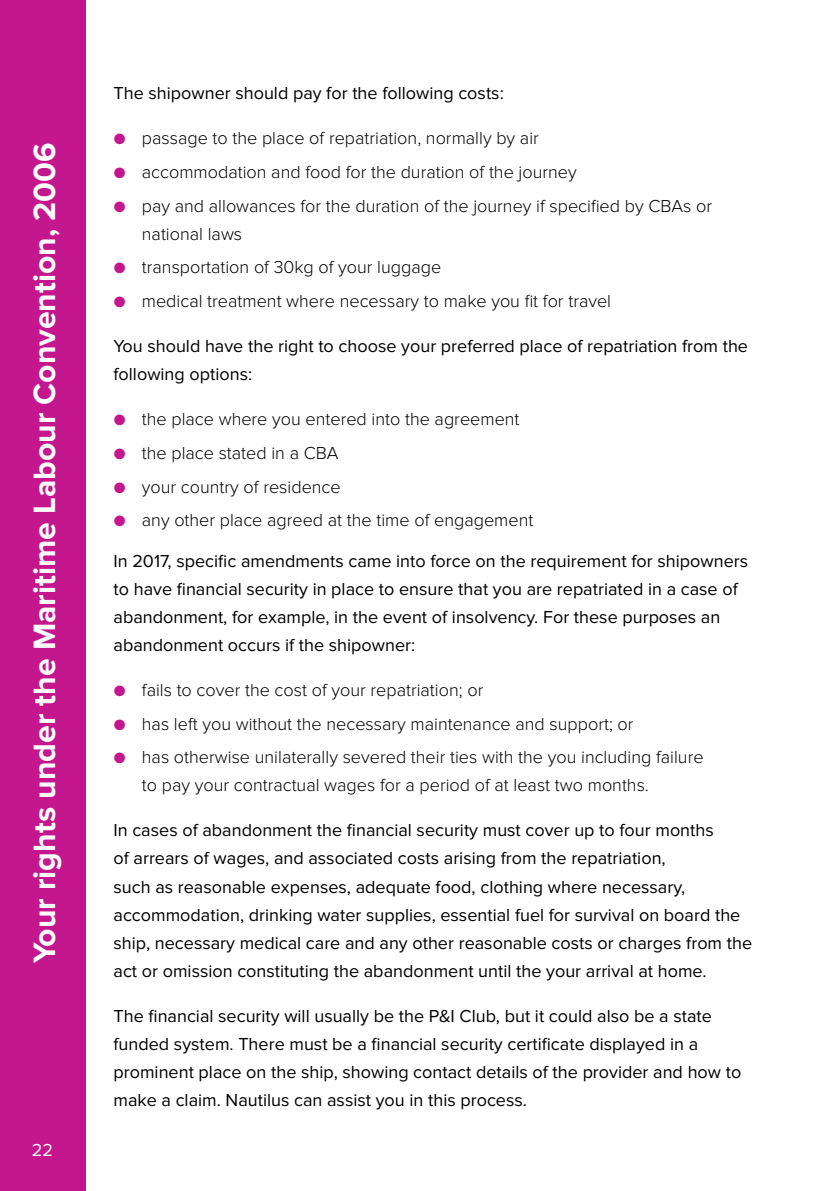
<style>
.page{position:relative;width:840px;height:1191px;background:#fff}
.page>*{position:absolute;margin:0;border:0;box-sizing:border-box;transform-origin:0 0}
.t1{font:700 32px "Proxima Nova";color:#fff}
.t2{font:18px/28px "Proxima Nova";color:#000}
.t3{font:300 18px/28px "Proxima Nova";color:#000}
.t4{font:18px "Proxima Nova";color:#fff}
.s1{color:#c4178d}
</style>
<div class="page">
<div style="left:0;top:0;width:85px;height:1191px;background:#c4178d"></div>
<h1 class="t1" style="left:26px;top:963px;width:822px;rotate:-90deg">Your rights under the Maritime Labour Convention, 2006</h1>
<p class="t4" style="left:32px;top:1139px;width:23px">22</p>
<p class="t2" style="left:113px;top:80px;width:391px">The shipowner should pay for the following costs:</p>
<p class="t3" style="left:113px;top:124px;width:426px"><span class="s1">●</span> passage to the place of repatriation, normally by air</p>
<p class="t3" style="left:113px;top:158px;width:464px"><span class="s1">●</span> accommodation and food for the duration of the journey</p>
<p class="t3" style="left:142px;top:192px;width:571px;text-indent:-28px"><span class="s1">●</span> pay and allowances for the duration of the journey if specified by CBAs or national laws</p>
<p class="t3" style="left:113px;top:254px;width:329px"><span class="s1">●</span> transportation of 30kg of your luggage</p>
<p class="t3" style="left:113px;top:287px;width:499px"><span class="s1">●</span> medical treatment where necessary to make you fit for travel</p>
<p class="t2" style="left:113px;top:332px;width:635px">You should have the right to choose your preferred place of repatriation from the following options:</p>
<p class="t3" style="left:113px;top:405px;width:407px"><span class="s1">●</span> the place where you entered into the agreement</p>
<p class="t3" style="left:113px;top:439px;width:226px"><span class="s1">●</span> the place stated in a CBA</p>
<p class="t3" style="left:113px;top:473px;width:228px"><span class="s1">●</span> your country of residence</p>
<p class="t3" style="left:113px;top:506px;width:421px"><span class="s1">●</span> any other place agreed at the time of engagement</p>
<p class="t2" style="left:113px;top:547px;width:635px">In 2017, specific amendments came into force on the requirement for shipowners to have financial security in place to ensure that you are repatriated in a case of abandonment, for example, in the event of insolvency. For these purposes an abandonment occurs if the shipowner:</p>
<p class="t3" style="left:113px;top:676px;width:371px"><span class="s1">●</span> fails to cover the cost of your repatriation; or</p>
<p class="t3" style="left:113px;top:710px;width:521px"><span class="s1">●</span> has left you without the necessary maintenance and support; or</p>
<p class="t3" style="left:142px;top:743px;width:563px;text-indent:-28px"><span class="s1">●</span> has otherwise unilaterally severed their ties with the you including failure to pay your contractual wages for a period of at least two months.</p>
<p class="t2" style="left:113px;top:816px;width:640px">In cases of abandonment the financial security must cover up to four months<br>of arrears of wages, and associated costs arising from the repatriation,<br>such as reasonable expenses, adequate food, clothing where necessary, accommodation, drinking water supplies, essential fuel for survival on board the ship, necessary medical care and any other reasonable costs or charges from the act or omission constituting the abandonment until the your arrival at home.</p>
<p class="t2" style="left:113px;top:1001px;width:629px">The financial security will usually be the P&amp;I Club, but it could also be a state funded system. There must be a financial security certificate displayed in a prominent place on the ship, showing contact details of the provider and how to make a claim. Nautilus can assist you in this process.</p>
</div>
